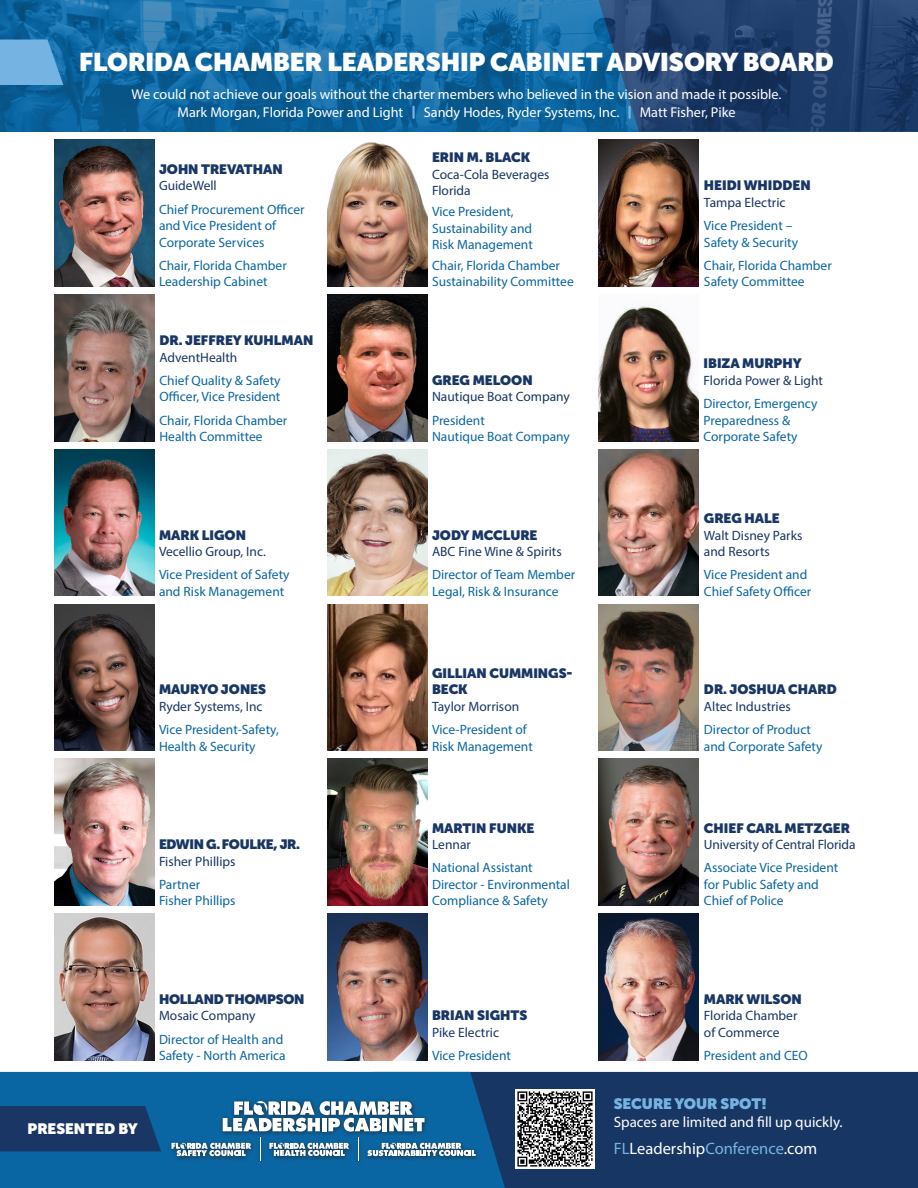
<style>
.page{position:relative;width:918px;height:1188px;background:#fff}
.page>*{position:absolute;margin:0;border:0;box-sizing:border-box;transform-origin:0 0}
.t1{font:900 25.5px "Museo Sans Display";color:#fff}
.t2{font:16.5px "Myriad Pro";color:#fff}
.t3{font:15px "Myriad Pro";color:#fff}
.t4{font:900 15px "Museo Sans Display";color:#75b4e2}
.t5{font:900 15px "Museo Sans Display";color:#fff}
.body_medium{font:14.25px "Myriad Pro";color:#fff}
.Name_Italic_10{font:13.5px/16.5px "Myriad Pro";color:#0a66a3}
.body_13{font:13.5px/16.5px "Myriad Pro";color:#193664}
.Name{font:900 13.5px/16.5px "Museo Sans Display";color:#193664}
.Name-2{font:900 13.5px "Museo Sans Display";letter-spacing:-.02em;color:#193664}
.s1{color:#75b4e2}
</style>
<div class="page">
<img style="left:0;top:0;width:599px;height:132px">
<img style="left:54px;top:140px;width:100px;height:146px">
<img style="left:327px;top:604px;width:100px;height:147px">
<img style="left:598px;top:140px;width:101px;height:146px">
<img style="left:598px;top:305px;width:101px;height:136px">
<img style="left:327px;top:295px;width:100px;height:146px">
<img style="left:54px;top:295px;width:100px;height:146px">
<img style="left:54px;top:449px;width:100px;height:147px">
<img style="left:327px;top:449px;width:100px;height:147px">
<img style="left:598px;top:449px;width:101px;height:147px">
<img style="left:54px;top:604px;width:100px;height:147px">
<img style="left:327px;top:142px;width:100px;height:144px">
<img style="left:598px;top:604px;width:101px;height:147px">
<img style="left:54px;top:759px;width:100px;height:146px">
<img style="left:327px;top:759px;width:100px;height:146px">
<img style="left:598px;top:759px;width:101px;height:146px">
<img style="left:54px;top:914px;width:100px;height:146px">
<img style="left:327px;top:914px;width:100px;height:146px">
<img style="left:598px;top:914px;width:101px;height:146px">
<svg style="left:0;top:40px;width:63px;height:45px;background:#69acdb"></svg>
<svg style="left:412px;top:107px;width:3px;height:11px"></svg>
<svg style="left:599px;top:0;width:319px;height:132px;background:#1f416f"></svg>
<div style="left:505px;top:1072px;width:413px;height:116px;background:#183664"></div>
<svg style="left:0;top:1072px;width:505px;height:116px;background:#0a629e"></svg>
<div style="left:0;top:1106px;width:161px;height:45px;background:#193664"></div>
<div style="left:516px;top:1089px;width:79px;height:79px;background:#fff"></div>
<img style="left:517px;top:1091px;width:76px;height:76px">
<div style="left:167px;top:1097px;width:314px;height:69px;background:#231f20;opacity:.75"></div>
<svg style="left:171px;top:1101px;width:305px;height:60px"></svg>
<p class="t1" style="left:79px;top:47px;width:756px">FLORIDA CHAMBER LEADERSHIP CABINET ADVISORY BOARD</p>
<p class="body_medium" style="left:132px;top:86px;width:651px">We could not achieve our goals without the charter members who believed in the vision and made it possible.</p>
<p class="body_medium" style="left:178px;top:104px;width:227px">Mark Morgan, Florida Power and Light</p>
<p class="body_medium" style="left:424px;top:104px;width:197px">Sandy Hodes, Ryder Systems, Inc.</p>
<p class="body_medium" style="left:640px;top:104px;width:97px">Matt Fisher, Pike</p>
<p class="Name" style="left:159px;top:161px;width:125px">JOHN TREVATHAN</p>
<p class="body_13" style="left:159px;top:177px;width:59px">GuideWell</p>
<p class="Name_Italic_10" style="left:159px;top:201px;width:147px">Chief Procurement Officer and Vice President of<br>Corporate Services</p>
<p class="Name_Italic_10" style="left:159px;top:257px;width:129px">Chair, Florida Chamber<br>Leadership Cabinet</p>
<p class="Name" style="left:159px;top:332px;width:155px">DR. JEFFREY KUHLMAN</p>
<p class="body_13" style="left:159px;top:349px;width:79px">AdventHealth</p>
<p class="Name_Italic_10" style="left:159px;top:372px;width:123px">Chief Quality &amp; Safety<br>Officer, Vice President</p>
<p class="Name_Italic_10" style="left:159px;top:412px;width:129px">Chair, Florida Chamber<br>Health Committee</p>
<p class="Name" style="left:159px;top:527px;width:88px">MARK LIGON</p>
<p class="body_13" style="left:159px;top:543px;width:108px">Vecellio Group, Inc.</p>
<p class="Name_Italic_10" style="left:159px;top:566px;width:132px">Vice President of Safety and Risk Management</p>
<p class="Name" style="left:159px;top:681px;width:109px">MAURYO JONES</p>
<p class="body_13" style="left:159px;top:698px;width:105px">Ryder Systems, Inc</p>
<p class="Name_Italic_10" style="left:159px;top:721px;width:121px">Vice President-Safety,<br>Health &amp; Security</p>
<p class="Name-2" style="left:159px;top:837px;width:143px">EDWIN G. FOULKE, JR.</p>
<p class="body_13" style="left:159px;top:853px;width:78px">Fisher Phillips</p>
<p class="Name_Italic_10" style="left:159px;top:876px;width:78px">Partner<br>Fisher Phillips</p>
<p class="Name-2" style="left:159px;top:991px;width:147px">HOLLAND THOMPSON</p>
<p class="body_13" style="left:159px;top:1007px;width:98px">Mosaic Company</p>
<p class="Name_Italic_10" style="left:159px;top:1031px;width:128px">Director of Health and<br>Safety - North America</p>
<p class="t5" style="left:28px;top:1120px;width:112px">PRESENTED BY</p>
<p class="Name" style="left:432px;top:149px;width:100px">ERIN M. BLACK</p>
<p class="body_13" style="left:432px;top:166px;width:119px">Coca-Cola Beverages<br>Florida</p>
<p class="Name_Italic_10" style="left:432px;top:203px;width:102px">Vice President,<br>Sustainability and<br>Risk Management</p>
<p class="Name_Italic_10" style="left:432px;top:257px;width:143px">Chair, Florida Chamber<br>Sustainability Committee</p>
<p class="Name" style="left:432px;top:372px;width:102px">GREG MELOON</p>
<p class="body_13" style="left:432px;top:388px;width:139px">Nautique Boat Company</p>
<p class="Name_Italic_10" style="left:432px;top:412px;width:139px">President<br>Nautique Boat Company</p>
<p class="Name" style="left:432px;top:527px;width:107px">JODY MCCLURE</p>
<p class="body_13" style="left:432px;top:543px;width:131px">ABC Fine Wine &amp; Spirits</p>
<p class="Name_Italic_10" style="left:432px;top:566px;width:145px">Director of Team Member<br>Legal, Risk &amp; Insurance</p>
<p class="Name" style="left:432px;top:665px;width:142px">GILLIAN CUMMINGS-<br>BECK</p>
<p class="body_13" style="left:432px;top:698px;width:89px">Taylor Morrison</p>
<p class="Name_Italic_10" style="left:432px;top:721px;width:102px">Vice-President of<br>Risk Management</p>
<p class="Name" style="left:432px;top:820px;width:104px">MARTIN FUNKE</p>
<p class="body_13" style="left:432px;top:836px;width:40px">Lennar</p>
<p class="Name_Italic_10" style="left:432px;top:859px;width:139px">National Assistant<br>Director - Environmental<br>Compliance &amp; Safety</p>
<p class="Name" style="left:432px;top:1007px;width:97px">BRIAN SIGHTS</p>
<p class="body_13" style="left:432px;top:1024px;width:69px">Pike Electric</p>
<p class="Name_Italic_10" style="left:432px;top:1047px;width:80px">Vice President</p>
<p class="Name" style="left:704px;top:177px;width:108px">HEIDI WHIDDEN</p>
<p class="body_13" style="left:704px;top:194px;width:83px">Tampa Electric</p>
<p class="Name_Italic_10" style="left:704px;top:217px;width:96px">Vice President –<br>Safety &amp; Security</p>
<p class="Name_Italic_10" style="left:704px;top:257px;width:129px">Chair, Florida Chamber<br>Safety Committee</p>
<p class="Name" style="left:704px;top:355px;width:100px">IBIZA MURPHY</p>
<p class="body_13" style="left:704px;top:372px;width:121px">Florida Power &amp; Light</p>
<p class="Name_Italic_10" style="left:704px;top:395px;width:115px">Director, Emergency<br>Preparedness &amp;<br>Corporate Safety</p>
<p class="Name" style="left:704px;top:510px;width:77px">GREG HALE</p>
<p class="body_13" style="left:704px;top:527px;width:100px">Walt Disney Parks and Resorts</p>
<p class="Name_Italic_10" style="left:704px;top:566px;width:109px">Vice President and<br>Chief Safety Officer</p>
<p class="Name" style="left:704px;top:681px;width:134px">DR. JOSHUA CHARD</p>
<p class="body_13" style="left:704px;top:698px;width:88px">Altec Industries</p>
<p class="Name_Italic_10" style="left:704px;top:721px;width:120px">Director of Product and Corporate Safety</p>
<p class="Name" style="left:704px;top:820px;width:147px">CHIEF CARL METZGER</p>
<p class="body_13" style="left:704px;top:836px;width:153px">University of Central Florida</p>
<p class="Name_Italic_10" style="left:704px;top:859px;width:136px">Associate Vice President for Public Safety and<br>Chief of Police</p>
<p class="Name" style="left:704px;top:991px;width:99px">MARK WILSON</p>
<p class="body_13" style="left:704px;top:1007px;width:95px">Florida Chamber of Commerce</p>
<p class="Name_Italic_10" style="left:704px;top:1047px;width:105px">President and CEO</p>
<p class="t4" style="left:614px;top:1095px;width:154px">SECURE YOUR SPOT!</p>
<p class="t3" style="left:614px;top:1113px;width:230px">Spaces are limited and fill up quickly.</p>
<p class="t2" style="left:614px;top:1138px;width:205px"><span class="s1">FL</span>Leadership<span class="s1">Conference</span>.com</p>
</div>
